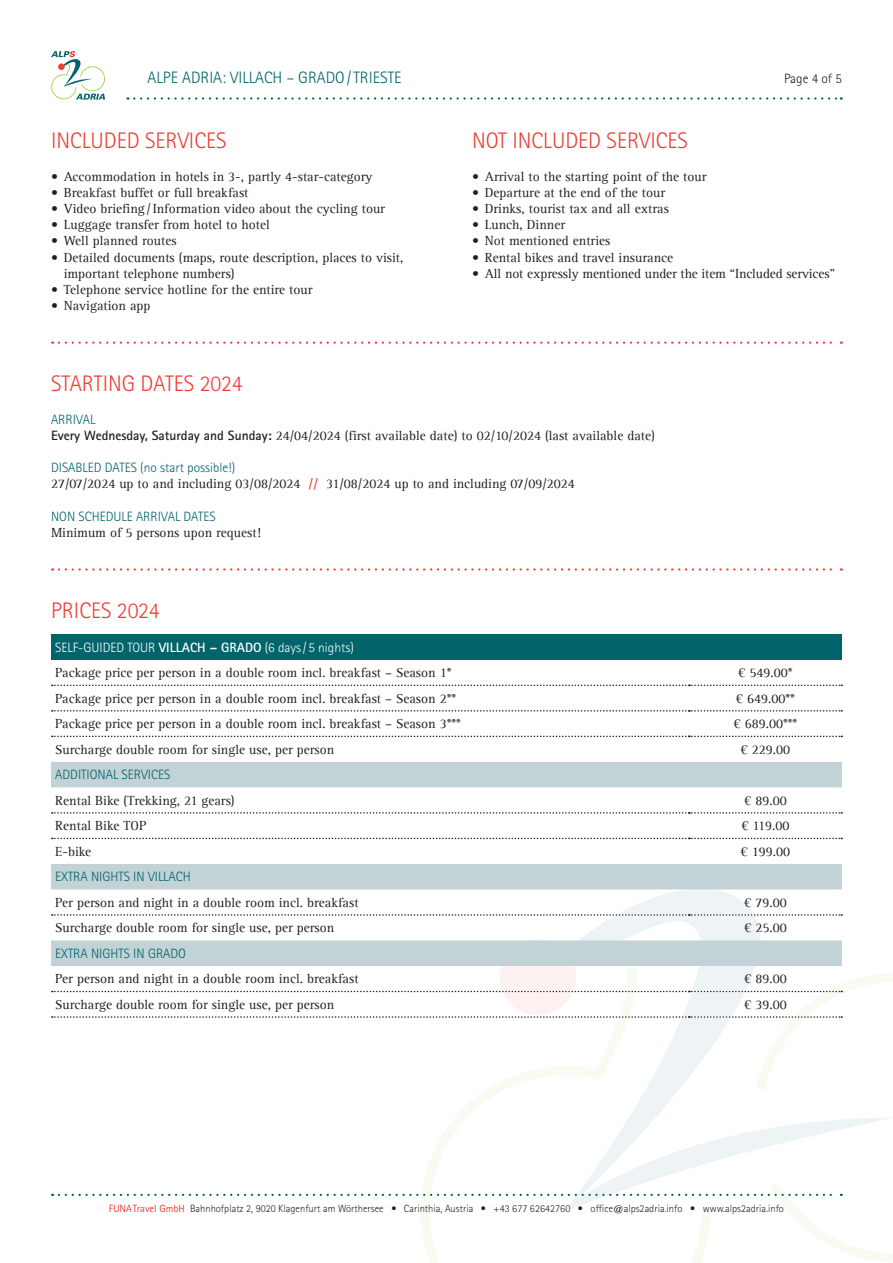
<style>
.page{position:relative;width:893px;height:1263px;background:#fff}
.page>*{position:absolute;margin:0;border:0;box-sizing:border-box;transform-origin:0 0}
.t1{font:300 22.5px "Rotis Sans Serif Std";color:#ee3e35}
.t2{font:300 16.5px "Rotis Sans Serif Std";color:#00646a}
.t3{font:13.5px/16.2px "Agfa Rotis Serif";color:#231f20}
.t4{font:300 13.5px "Rotis Sans Serif Std";color:#00646a}
.t5{font:300 13.5px "Rotis Sans Serif Std";color:#fff}
.t6{font:300 13.5px "Rotis Sans Serif Std";color:#231f20}
.t7{font:300 10.5px "Rotis Sans Serif Std";color:#231f20}
.s1{font-family:"Rotis Sans Serif Std";font-weight:700}
.s2{font-weight:700;color:#ee3e35}
.s3{font-weight:700}
.s4{font-weight:400;color:#ee3e35}
</style>
<div class="page">
<svg style="left:420px;top:973px;width:473px;height:290px"></svg>
<svg style="left:519px;top:914px;width:328px;height:200px"></svg>
<div style="left:500px;top:939px;width:76px;height:76px;background:#fdf2f1;border-radius:50%"></div>
<svg style="left:59px;top:1114px;width:834px;height:97px"></svg>
<svg style="left:134px;top:97px;width:708px;height:3px"></svg>
<svg style="left:51px;top:51px;width:54px;height:49px"></svg>
<svg style="left:59px;top:341px;width:783px;height:3px"></svg>
<svg style="left:59px;top:568px;width:783px;height:3px"></svg>
<div style="left:51px;top:634px;width:791px;height:26px;background:#00646a"></div>
<svg style="left:51px;top:762px;width:791px;height:204px"></svg>
<svg style="left:52px;top:684px;width:790px;height:2px"></svg>
<svg style="left:52px;top:710px;width:790px;height:2px"></svg>
<svg style="left:52px;top:736px;width:790px;height:1px"></svg>
<svg style="left:52px;top:812px;width:790px;height:2px"></svg>
<svg style="left:52px;top:838px;width:790px;height:1px"></svg>
<svg style="left:52px;top:914px;width:790px;height:2px"></svg>
<svg style="left:52px;top:991px;width:790px;height:1px"></svg>
<svg style="left:52px;top:1016px;width:790px;height:2px"></svg>
<p class="t2" style="left:148px;top:68px;width:255px">ALPE ADRIA: VILLACH – GRADO/TRIESTE</p>
<p class="t6" style="left:784px;top:71px;width:59px">Page 4 of 5</p>
<h1 class="t1" style="left:51px;top:128px;width:177px">INCLUDED SERVICES</h1>
<h1 class="t1" style="left:472px;top:128px;width:217px">NOT INCLUDED SERVICES</h1>
<p class="t3" style="left:51px;top:168px;width:323px">• Accommodation in hotels in 3-, partly 4-star-category</p>
<p class="t3" style="left:51px;top:185px;width:199px">• Breakfast buffet or full breakfast</p>
<p class="t3" style="left:51px;top:201px;width:335px">• Video briefing/Information video about the cycling tour</p>
<p class="t3" style="left:51px;top:217px;width:220px">• Luggage transfer from hotel to hotel</p>
<p class="t3" style="left:51px;top:233px;width:127px">• Well planned routes</p>
<p class="t3" style="left:64px;top:249px;width:341px;text-indent:-13px">• Detailed documents (maps, route description, places to visit, important telephone numbers)</p>
<p class="t3" style="left:51px;top:282px;width:263px">• Telephone service hotline for the entire tour</p>
<p class="t3" style="left:51px;top:298px;width:101px">• Navigation app</p>
<p class="t3" style="left:472px;top:168px;width:236px">• Arrival to the starting point of the tour</p>
<p class="t3" style="left:472px;top:185px;width:195px">• Departure at the end of the tour</p>
<p class="t3" style="left:472px;top:201px;width:198px">• Drinks, tourist tax and all extras</p>
<p class="t3" style="left:472px;top:217px;width:95px">• Lunch, Dinner</p>
<p class="t3" style="left:472px;top:233px;width:140px">• Not mentioned entries</p>
<p class="t3" style="left:472px;top:249px;width:203px">• Rental bikes and travel insurance</p>
<p class="t3" style="left:472px;top:266px;width:364px">• All not expressly mentioned under the item “Included services”</p>
<h1 class="t1" style="left:51px;top:371px;width:193px">STARTING DATES 2024</h1>
<p class="t4" style="left:51px;top:411px;width:46px">ARRIVAL</p>
<p class="t3" style="left:51px;top:428px;width:605px"><span class="s1">Every Wednesday, Saturday and Sunday:</span> 24/04/2024 (first available date) to 02/10/2024 (last available date)</p>
<p class="t4" style="left:51px;top:460px;width:186px">DISABLED DATES (no start possible!)</p>
<p class="t3" style="left:51px;top:476px;width:525px">27/07/2024 up to and including 03/08/2024 <span class="s2">//</span> 31/08/2024 up to and including 07/09/2024</p>
<p class="t4" style="left:51px;top:509px;width:166px">NON SCHEDULE ARRIVAL DATES</p>
<p class="t3" style="left:51px;top:525px;width:211px">Minimum of 5 persons upon request!</p>
<h1 class="t1" style="left:51px;top:598px;width:110px">PRICES 2024</h1>
<p class="t5" style="left:55px;top:639px;width:300px">SELF-GUIDED TOUR <span class="s3">VILLACH – GRADO</span> (6 days/ 5 nights)</p>
<p class="t3" style="left:55px;top:665px;width:398px">Package price per person in a double room incl. breakfast – Season 1*</p>
<p class="t3" style="left:738px;top:665px;width:56px">€ 549.00*</p>
<p class="t3" style="left:55px;top:691px;width:402px">Package price per person in a double room incl. breakfast – Season 2**</p>
<p class="t3" style="left:736px;top:691px;width:61px">€ 649.00**</p>
<p class="t3" style="left:55px;top:716px;width:407px">Package price per person in a double room incl. breakfast – Season 3***</p>
<p class="t3" style="left:733px;top:716px;width:65px">€ 689.00***</p>
<p class="t3" style="left:55px;top:742px;width:281px">Surcharge double room for single use, per person</p>
<p class="t3" style="left:741px;top:742px;width:51px">€ 229.00</p>
<p class="t4" style="left:55px;top:767px;width:117px">ADDITIONAL SERVICES</p>
<p class="t3" style="left:55px;top:793px;width:181px">Rental Bike (Trekking, 21 gears)</p>
<p class="t3" style="left:744px;top:793px;width:44px">€ 89.00</p>
<p class="t3" style="left:55px;top:818px;width:93px">Rental Bike TOP</p>
<p class="t3" style="left:741px;top:818px;width:50px">€ 119.00</p>
<p class="t3" style="left:55px;top:844px;width:38px">E-bike</p>
<p class="t3" style="left:741px;top:844px;width:51px">€ 199.00</p>
<p class="t4" style="left:55px;top:869px;width:137px">EXTRA NIGHTS IN VILLACH</p>
<p class="t3" style="left:55px;top:895px;width:305px">Per person and night in a double room incl. breakfast</p>
<p class="t3" style="left:744px;top:895px;width:44px">€ 79.00</p>
<p class="t3" style="left:55px;top:920px;width:281px">Surcharge double room for single use, per person</p>
<p class="t3" style="left:744px;top:920px;width:44px">€ 25.00</p>
<p class="t4" style="left:55px;top:945px;width:132px">EXTRA NIGHTS IN GRADO</p>
<p class="t3" style="left:55px;top:971px;width:305px">Per person and night in a double room incl. breakfast</p>
<p class="t3" style="left:744px;top:971px;width:44px">€ 89.00</p>
<p class="t3" style="left:55px;top:997px;width:281px">Surcharge double room for single use, per person</p>
<p class="t3" style="left:744px;top:997px;width:44px">€ 39.00</p>
<p class="t7" style="left:109px;top:1202px;width:677px"><span class="s4">FUNATravel GmbH</span> Bahnhofplatz 2, 9020 Klagenfurt am Wörthersee • Carinthia, Austria • +43 677 62642760 • office@alps2adria.info • www.alps2adria.info</p>
</div>
